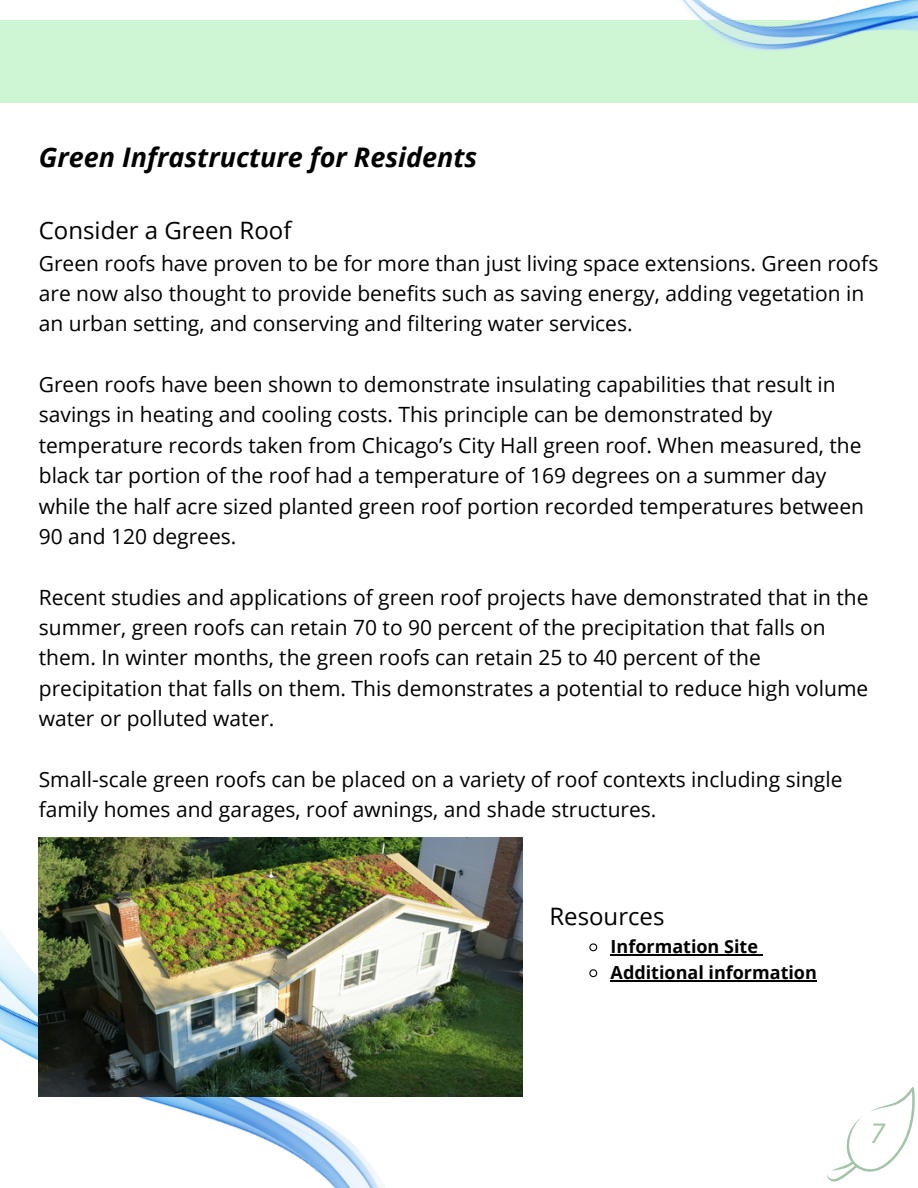
<style>
.page{position:relative;width:918px;height:1188px;background:#fff}
.page>*{position:absolute;margin:0;border:0;box-sizing:border-box;transform-origin:0 0}
.t1{font:italic 700 27px "Open Sans";color:#000}
.t2{font:italic 27px "Canva Sans";color:#a2c4a8}
.t3{font:24px "Open Sans";color:#000}
.t4{font:21px/30.3px "Open Sans";color:#000}
.t5{font:700 18px "Open Sans";color:#000}
</style>
<div class="page">
<div style="left:0;top:21px;width:918px;height:82px;background:#cef6d5"></div>
<svg style="left:827px;top:1087px;width:88px;height:95px"></svg>
<img style="left:0;top:837px;width:503px;height:351px">
<img style="left:629px;top:0;width:289px;height:51px">
<img style="left:39px;top:838px;width:484px;height:258px">
<svg style="left:589px;top:943px;width:9px;height:9px"></svg>
<hr style="left:611px;top:954px;width:147px;height:1px;background:#000">
<svg style="left:589px;top:969px;width:9px;height:9px"></svg>
<hr style="left:611px;top:980px;width:206px;height:1px;background:#000">
<p class="t1" style="left:39px;top:138px;width:440px">Green Infrastructure for Residents</p>
<p class="t3" style="left:39px;top:213px;width:254px">Consider a Green Roof</p>
<p class="t4" style="left:39px;top:247px;width:841px">Green roofs have proven to be for more than just living space extensions. Green roofs are now also thought to provide benefits such as saving energy, adding vegetation in an urban setting, and conserving and filtering water services.</p>
<p class="t4" style="left:39px;top:369px;width:827px">Green roofs have been shown to demonstrate insulating capabilities that result in savings in heating and cooling costs. This principle can be demonstrated by temperature records taken from Chicago’s City Hall green roof. When measured, the black tar portion of the roof had a temperature of 169 degrees on a summer day while the half acre sized planted green roof portion recorded temperatures between 90 and 120 degrees.</p>
<p class="t4" style="left:39px;top:581px;width:831px">Recent studies and applications of green roof projects have demonstrated that in the summer, green roofs can retain 70 to 90 percent of the precipitation that falls on them. In winter months, the green roofs can retain 25 to 40 percent of the precipitation that falls on them. This demonstrates a potential to reduce high volume water or polluted water.</p>
<p class="t4" style="left:39px;top:764px;width:805px">Small-scale green roofs can be placed on a variety of roof contexts including single family homes and garages, roof awnings, and shade structures.</p>
<p class="t3" style="left:549px;top:899px;width:117px">Resources</p>
<p class="t5" style="left:611px;top:934px;width:149px">Information Site</p>
<p class="t5" style="left:611px;top:960px;width:208px">Additional information</p>
<p class="t2" style="left:870px;top:1114px;width:15px">7</p>
</div>
